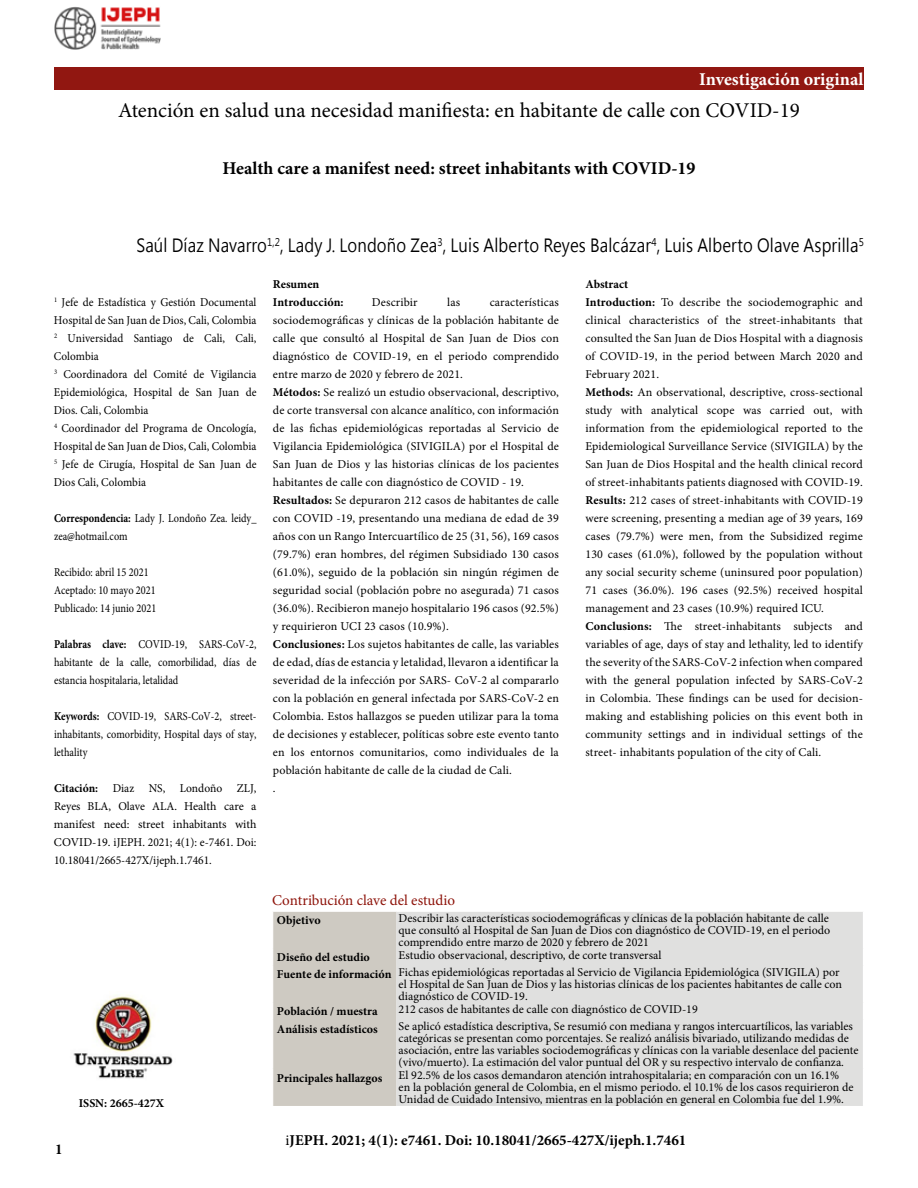
<style>
.page{position:relative;width:918px;height:1188px;background:#fff}
.page>*{position:absolute;margin:0;border:0;box-sizing:border-box;transform-origin:0 0}
.t1{font:21px "Minion Pro";color:#000}
.t2{font:18px "Microsoft Jheng Hei";letter-spacing:.01em;color:#000;scale:.86 1}
.t3{font:700 18px "Minion Pro";color:#000}
.t4{font:700 18px "Minion Pro";color:#fff}
.t5{font:700 15px "Minion Pro";color:#000}
.t6{font:15px "Minion Pro";color:#8e140b}
.t7{font:12px/18px "Minion Pro";letter-spacing:.005em;color:#000}
.t8{font:12px/18px "Minion Pro";letter-spacing:.005em;color:#000;scale:.94 1}
.t9{font:12px/18px "Minion Pro";letter-spacing:.005em;color:#000;scale:.86 1}
.t10{font:12px/18px "Minion Pro";letter-spacing:.005em;color:#000;text-align:justify;scale:.96 1}
.t11{font:700 12px/18px "Minion Pro";color:#000}
.s1{font-weight:700}
.s2{font-weight:400}
</style>
<div class="page">
<div style="left:54px;top:68px;width:810px;height:22px;background:#911711"></div>
<img style="left:73px;top:995px;width:100px;height:84px">
<img style="left:54px;top:7px;width:107px;height:42px">
<div style="left:396px;top:912px;width:467px;height:194px;background:#e0e0df"></div>
<div style="left:273px;top:912px;width:123px;height:194px;background:#cecac2"></div>
<h2 class="t4" style="left:699px;top:67px;width:166px">Investigación original</h2>
<h1 class="t1" style="left:118px;top:96px;width:683px">Atención en salud una necesidad manifiesta: en habitante de calle con COVID-19</h1>
<h2 class="t3" style="left:222px;top:155px;width:475px">Health care a manifest need: street inhabitants with COVID-19</h2>
<h2 class="t2" style="left:136px;top:234px;width:848px">Saúl Díaz Navarro<sup>1,2</sup>, Lady J. Londoño Zea<sup>3</sup>, Luis Alberto Reyes Balcázar<sup>4</sup>, Luis Alberto Olave Asprilla<sup>5</sup></h2>
<p class="t11" style="left:273px;top:275px;width:72px">Resumen<br>Introducción:</p>
<p class="t7" style="left:585px;top:275px;width:279px"><span class="s1">Abstract<br>Introduction:</span> To describe the sociodemographic and clinical characteristics of the street-inhabitants that consulted the San Juan de Dios Hospital with a diagnosis of COVID-19, in the period between March 2020 and February 2021.<br><span class="s1">Methods:</span> An observational, descriptive, cross-sectional study with analytical scope was carried out, with information from the epidemiological reported to the Epidemiological Surveillance Service (SIVIGILA) by the San Juan de Dios Hospital and the health clinical record of street-inhabitants patients diagnosed with COVID-19.<br><span class="s1">Results:</span> 212 cases of street-inhabitants with COVID-19 were screening, presenting a median age of 39 years, 169 cases (79.7%) were men, from the Subsidized regime 130 cases (61.0%), followed by the population without any social security scheme (uninsured poor population)<br>71 cases (36.0%). 196 cases (92.5%) received hospital management and 23 cases (10.9%) required ICU.<br><span class="s1">Conclusions:</span> The street-inhabitants subjects and variables of age, days of stay and lethality, led to identify the severity of the SARS-CoV-2 infection when compared with the general population infected by SARS-CoV-2 in Colombia. These findings can be used for decision&shy;making and establishing policies on this event both in community settings and in individual settings of the street- inhabitants population of the city of Cali.</p>
<p class="t8" style="left:54px;top:293px;width:217px"><sup>1</sup> Jefe de Estadística y Gestión Documental Hospital de San Juan de Dios, Cali, Colombia <sup>2</sup> Universidad Santiago de Cali, Cali, Colombia<br><sup>3</sup> Coordinadora del Comité de Vigilancia Epidemiológica, Hospital de San Juan de Dios. Cali, Colombia<br><sup>4</sup> Coordinador del Programa de Oncología, Hospital de San Juan de Dios, Cali, Colombia <sup>5</sup> Jefe de Cirugía, Hospital de San Juan de Dios Cali, Colombia</p>
<p class="t9" style="left:54px;top:509px;width:237px"><span class="s1">Correspondencia:</span> Lady J. Londoño Zea. leidy_ zea@hotmail.com</p>
<p class="t9" style="left:54px;top:563px;width:121px">Recibido: abril 15 2021<br>Aceptado: 10 mayo 2021<br>Publicado: 14 junio 2021</p>
<p class="t9" style="left:54px;top:635px;width:237px;text-align:justify"><span class="s1">Palabras clave:</span> COVID-19, SARS-CoV-2, habitante de la calle, comorbilidad, días de estancia hospitalaria, letalidad</p>
<p class="t9" style="left:54px;top:707px;width:237px;text-align:justify"><span class="s1">Keywords:</span> COVID-19, SARS-CoV-2, street&shy;inhabitants, comorbidity, Hospital days of stay, lethality</p>
<p class="t10" style="left:54px;top:779px;width:212px"><span class="s1">Citación:</span> Diaz NS, Londoño ZLJ, Reyes BLA, Olave ALA. Health care a manifest need: street inhabitants with COVID-19. iJEPH. 2021; 4(1): e-7461. Doi:<br>10.18041/2665-427X/ijeph.1.7461.</p>
<p class="t7" style="left:372px;top:293px;width:47px">Describir</p>
<p class="t7" style="left:447px;top:293px;width:14px">las</p>
<p class="t7" style="left:273px;top:293px;width:287px;text-indent:217px">características sociodemográficas y clínicas de la población habitante de calle que consultó al Hospital de San Juan de Dios con diagnóstico de COVID-19, en el periodo comprendido entre marzo de 2020 y febrero de 2021.<br><span class="s1">Métodos:</span> Se realizó un estudio observacional, descriptivo, de corte transversal con alcance analítico, con información de las fichas epidemiológicas reportadas al Servicio de Vigilancia Epidemiológica (SIVIGILA) por el Hospital de San Juan de Dios y las historias clínicas de los pacientes habitantes de calle con diagnóstico de COVID - 19.<br><span class="s1">Resultados:</span> Se depuraron 212 casos de habitantes de calle con COVID -19, presentando una mediana de edad de 39 años con un Rango Intercuartílico de 25 (31, 56), 169 casos (79.7%) eran hombres, del régimen Subsidiado 130 casos (61.0%), seguido de la población sin ningún régimen de seguridad social (población pobre no asegurada) 71 casos (36.0%). Recibieron manejo hospitalario 196 casos (92.5%) y requirieron UCI 23 casos (10.9%).<br><span class="s1">Conclusiones:</span> Los sujetos habitantes de calle, las variables de edad, días de estancia y letalidad, llevaron a identificar la severidad de la infección por SARS- CoV-2 al compararlo con la población en general infectada por SARS-CoV-2 en Colombia. Estos hallazgos se pueden utilizar para la toma de decisiones y establecer, políticas sobre este evento tanto en los entornos comunitarios, como individuales de la población habitante de calle de la ciudad de Cali.<br>.</p>
<p class="t5" style="left:55px;top:1139px;width:9px">1</p>
<p class="t11" style="left:79px;top:1094px;width:87px">ISSN: 2665-427X</p>
<p class="t6" style="left:272px;top:890px;width:184px">Contribución clave del estudio</p>
<p class="t11" style="left:277px;top:911px;width:45px">Objetivo</p>
<p class="t7" style="left:399px;top:912px;width:433px;line-height:12px;text-align:justify">Describir las características sociodemográficas y clínicas de la población habitante de calle que consultó al Hospital de San Juan de Dios con diagnóstico de COVID-19, en el periodo comprendido entre marzo de 2020 y febrero de 2021</p>
<p class="t11" style="left:277px;top:948px;width:94px">Diseño del estudio</p>
<p class="t7" style="left:277px;top:947px;width:564px;line-height:17.2px;text-indent:122px">Estudio observacional, descriptivo, de corte transversal<br><span class="s1">Fuente de información</span> Fichas epidemiológicas reportadas al Servicio de Vigilancia Epidemiológica (SIVIGILA) por</p>
<p class="t7" style="left:399px;top:979px;width:445px;line-height:12px">el Hospital de San Juan de Dios y las historias clínicas de los pacientes habitantes de calle con diagnóstico de COVID-19.</p>
<p class="t11" style="left:277px;top:1002px;width:102px">Población / muestra</p>
<p class="t7" style="left:399px;top:1000px;width:301px">212 casos de habitantes de calle con diagnóstico de COVID-19</p>
<p class="t11" style="left:277px;top:1020px;width:102px">Análisis estadísticos</p>
<p class="t7" style="left:399px;top:1021px;width:462px;line-height:12px">Se aplicó estadística descriptiva, Se resumió con mediana y rangos intercuartílicos, las variables categóricas se presentan como porcentajes. Se realizó análisis bivariado, utilizando medidas de asociación, entre las variables sociodemográficas y clínicas con la variable desenlace del paciente (vivo/muerto). La estimación del valor puntual del OR y su respectivo intervalo de confianza.</p>
<p class="t11" style="left:277px;top:1069px;width:107px">Principales hallazgos</p>
<p class="t7" style="left:399px;top:1070px;width:456px;line-height:12px">El 92.5% de los casos demandaron atención intrahospitalaria; en comparación con un 16.1% en la población general de Colombia, en el mismo periodo. el 10.1% de los casos requirieron de<br>Unidad de Cuidado Intensivo, mientras en la población en general en Colombia fue del 1.9%.</p>
<p class="t5" style="left:286px;top:1130px;width:402px"><span class="s2">i</span>JEPH. 2021; 4(1): e7461. Doi: 10.18041/2665-427X/ijeph.1.7461</p>
</div>
